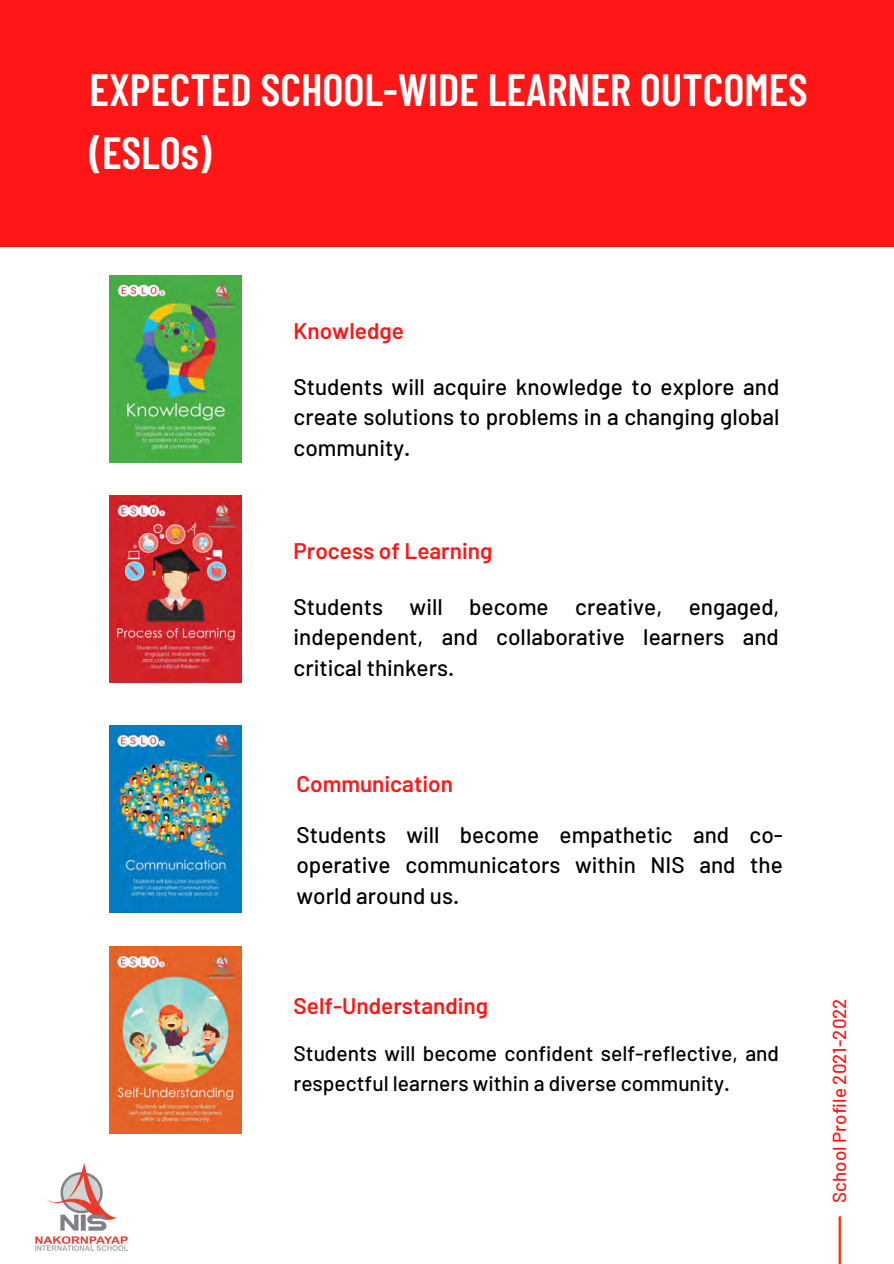
<style>
.page{position:relative;width:894px;height:1264px;background:#fff}
.page>*{position:absolute;margin:0;border:0;box-sizing:border-box;transform-origin:0 0}
.t1{font:600 45px/63px "Barlow Condensed";color:#fff}
.t2{font:500 22.5px/30.5px "Barlow";color:#000;text-align:justify}
.t3{font:600 22.5px "Barlow";color:#ff1616}
.t4{font:500 21px/29.2px "Barlow";color:#000}
.t5{font:500 18.75px "Barlow";color:#ff1616}
</style>
<div class="page">
<div style="left:0;top:0;width:893px;height:247px;background:#ff1616"></div>
<hr style="left:838px;top:1216px;width:2px;height:47px;background:#f43300">
<img style="left:35px;top:1163px;width:93px;height:88px">
<img style="left:110px;top:275px;width:131px;height:187px">
<img style="left:110px;top:495px;width:131px;height:187px">
<img style="left:110px;top:725px;width:131px;height:187px">
<img style="left:110px;top:946px;width:131px;height:187px">
<p class="t1" style="left:89px;top:56px;width:719px">EXPECTED SCHOOL-WIDE LEARNER OUTCOMES (ESLOs)</p>
<p class="t3" style="left:293px;top:316px;width:112px">Knowledge</p>
<p class="t2" style="left:293px;top:370px;width:487px">Students will acquire knowledge to explore and create solutions to problems in a changing global community.</p>
<p class="t3" style="left:293px;top:536px;width:200px">Process of Learning</p>
<p class="t2" style="left:293px;top:590px;width:487px">Students will become creative, engaged, independent, and collaborative learners and critical thinkers.</p>
<p class="t3" style="left:296px;top:769px;width:158px">Communication</p>
<p class="t2" style="left:296px;top:818px;width:488px">Students will become empathetic and co&shy;operative communicators within NIS and the world around us.</p>
<p class="t3" style="left:293px;top:991px;width:196px">Self-Understanding</p>
<p class="t4" style="left:293px;top:1038px;width:487px">Students will become confident self-reflective, and respectful learners within a diverse community.</p>
<p class="t5" style="left:827px;top:1202px;width:206px;rotate:-90deg">School Profile 2021-2022</p>
</div>
